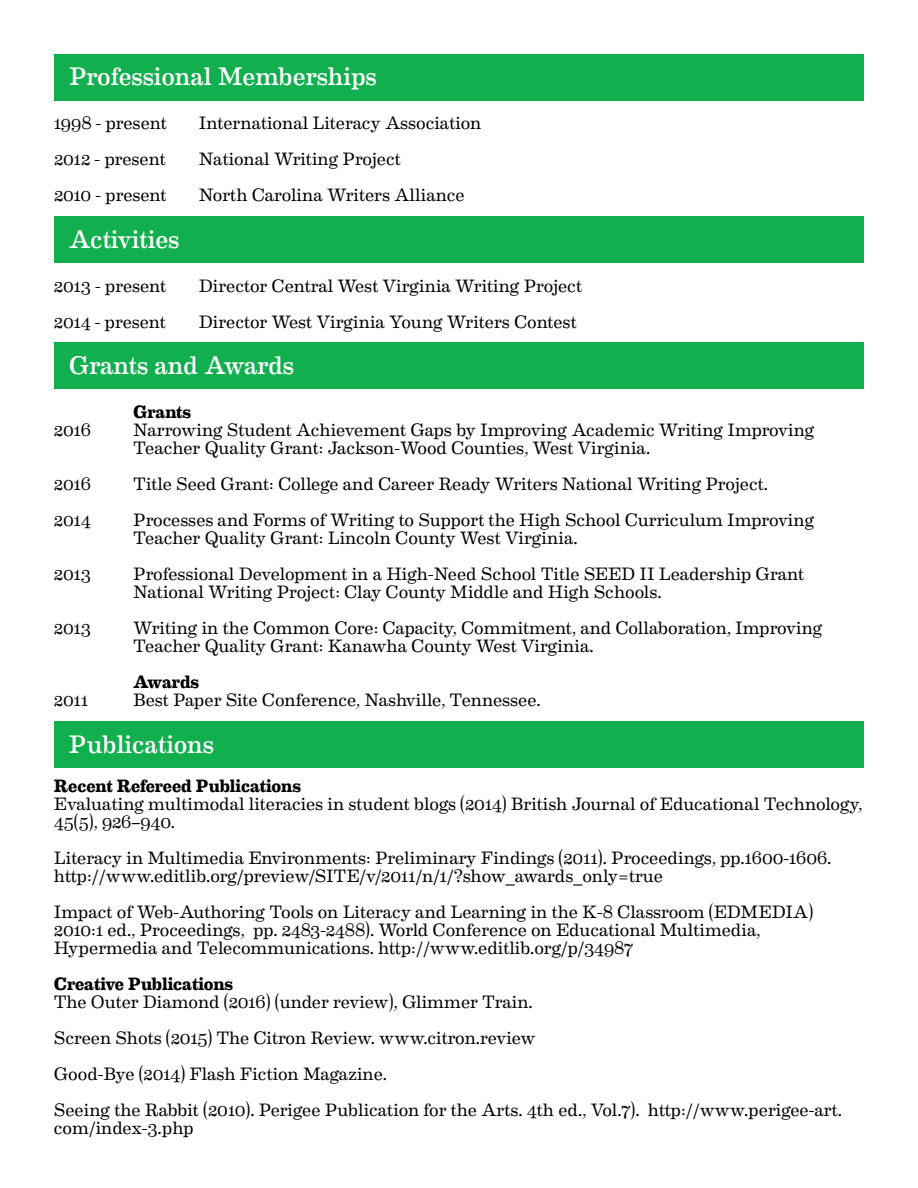
<style>
.page{position:relative;width:918px;height:1188px;background:#fff}
.page>*{position:absolute;margin:0;border:0;box-sizing:border-box;transform-origin:0 0}
.t1{font:25.5px "Eames Century Modern";letter-spacing:-.005em;color:#fff}
.t2{font:18px/36px "Eames Century Modern";letter-spacing:-.005em;color:#000}
.t3{font:700 18px "Eames Century Modern";letter-spacing:-.005em;color:#000}
</style>
<div class="page">
<div style="left:54px;top:54px;width:810px;height:46px;background:#11af4e"></div>
<div style="left:54px;top:216px;width:810px;height:47px;background:#11af4e"></div>
<div style="left:54px;top:343px;width:810px;height:46px;background:#11af4e"></div>
<div style="left:54px;top:721px;width:810px;height:46px;background:#11af4e"></div>
<h1 class="t1" style="left:69px;top:58px;width:309px">Professional Memberships</h1>
<p class="t2" style="left:54px;top:104px;width:114px;text-align:justify">1998 - present 2012 - present 2010 - present</p>
<h1 class="t1" style="left:69px;top:220px;width:112px">Activities</h1>
<p class="t2" style="left:54px;top:266px;width:114px">2013 - present<br>2014 - present</p>
<p class="t2" style="left:199px;top:104px;width:284px">International Literacy Association<br>National Writing Project<br>North Carolina Writers Alliance</p>
<p class="t2" style="left:199px;top:266px;width:385px">Director Central West Virginia Writing Project<br>Director West Virginia Young Writers Contest</p>
<h1 class="t1" style="left:69px;top:346px;width:227px">Grants and Awards</h1>
<p class="t3" style="left:133px;top:398px;width:59px">Grants</p>
<p class="t2" style="left:133px;top:420px;width:683px;line-height:18px">Narrowing Student Achievement Gaps by Improving Academic Writing Improving<br>Teacher Quality Grant: Jackson-Wood Counties, West Virginia.</p>
<p class="t2" style="left:133px;top:465px;width:683px">Title Seed Grant: College and Career Ready Writers National Writing Project.<br>Processes and Forms of Writing to Support the High School Curriculum Improving</p>
<p class="t2" style="left:133px;top:519px;width:673px">Teacher Quality Grant: Lincoln County West Virginia.<br>Professional Development in a High-Need School Title SEED II Leadership Grant</p>
<p class="t2" style="left:133px;top:573px;width:691px">National Writing Project: Clay County Middle and High Schools.<br>Writing in the Common Core: Capacity, Commitment, and Collaboration, Improving</p>
<p class="t2" style="left:133px;top:627px;width:462px">Teacher Quality Grant: Kanawha County West Virginia.</p>
<p class="t3" style="left:133px;top:668px;width:68px">Awards</p>
<p class="t2" style="left:133px;top:681px;width:409px">Best Paper Site Conference, Nashville, Tennessee.</p>
<p class="t2" style="left:54px;top:411px;width:39px">2016</p>
<p class="t2" style="left:54px;top:465px;width:39px">2016<br>2014</p>
<p class="t2" style="left:54px;top:555px;width:39px">2013</p>
<p class="t2" style="left:54px;top:609px;width:39px">2013</p>
<p class="t2" style="left:54px;top:681px;width:36px">2011</p>
<h1 class="t1" style="left:69px;top:725px;width:147px">Publications</h1>
<p class="t3" style="left:54px;top:772px;width:249px">Recent Refereed Publications</p>
<p class="t2" style="left:54px;top:794px;width:810px;line-height:18px">Evaluating multimodal literacies in student blogs (2014) British Journal of Educational Technology,<br>45(5), 926–940.</p>
<p class="t2" style="left:54px;top:848px;width:779px;line-height:18px">Literacy in Multimedia Environments: Preliminary Findings (2011). Proceedings, pp.1600-1606. http://www.editlib.org/preview/SITE/v/2011/n/1/?show_awards_only=true</p>
<p class="t2" style="left:54px;top:902px;width:761px;line-height:18px">Impact of Web-Authoring Tools on Literacy and Learning in the K-8 Classroom (EDMEDIA)<br>2010:1 ed., Proceedings, pp. 2483-2488). World Conference on Educational Multimedia,<br>Hypermedia and Telecommunications. http://www.editlib.org/p/34987</p>
<p class="t3" style="left:54px;top:970px;width:181px">Creative Publications</p>
<p class="t2" style="left:54px;top:983px;width:790px">The Outer Diamond (2016) (under review), Glimmer Train.<br>Screen Shots (2015) The Citron Review. www.citron.review<br>Good-Bye (2014) Flash Fiction Magazine.<br>Seeing the Rabbit (2010). Perigee Publication for the Arts. 4th ed., Vol.7). http://www.perigee-art.</p>
<p class="t2" style="left:54px;top:1109px;width:141px">com/index-3.php</p>
</div>
